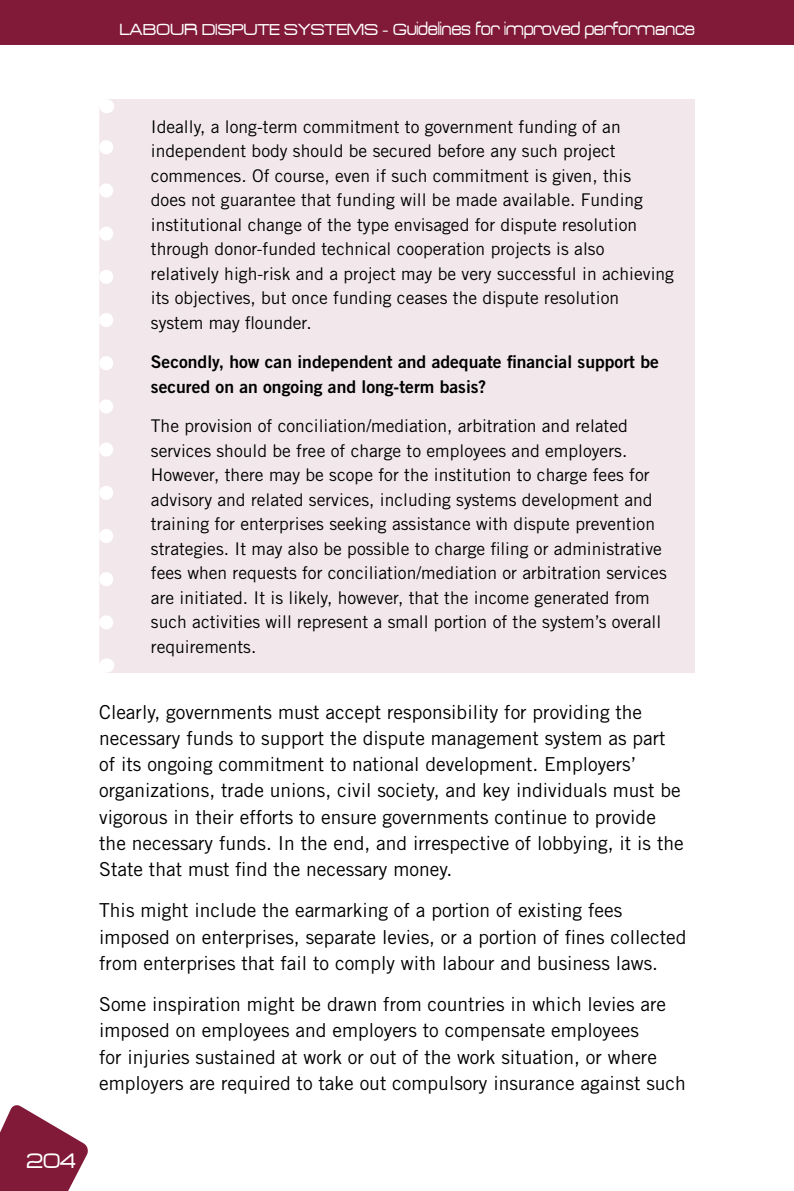
<style>
.page{position:relative;width:794px;height:1191px;background:#fff}
.page>*{position:absolute;margin:0;border:0;box-sizing:border-box;transform-origin:0 0}
.t1{font:22.75px "Acens";color:#fff}
.t2{font:19.25px/26.2px "Trade Gothic";color:#000}
.t3{font:17.5px/24.5px "Trade Gothic";color:#000}
.t4{font:17.5px/24.5px "Trade Gothic Bold Two";color:#000}
.t5{font:17.5px "Acens";color:#fff}
</style>
<div class="page">
<svg style="left:0;top:1105px;width:88px;height:86px"></svg>
<div style="left:0;top:0;width:794px;height:45px;background:#811939"></div>
<div style="left:106px;top:99px;width:588px;height:573px;background:#f2e8eb"></div>
<svg style="left:99px;top:106px;width:14px;height:559px"></svg>
<svg style="left:99px;top:128px;width:14px;height:494px"></svg>
<svg style="left:106px;top:658px;width:1px;height:14px"></svg>
<svg style="left:106px;top:99px;width:1px;height:14px"></svg>
<p class="t5" style="left:119px;top:20px;width:577px">LABOUR DISPUTE SYSTEMS - Guidelines for improved performance</p>
<h1 class="t1" style="left:26px;top:1149px;width:51px">204</h1>
<p class="t3" style="left:151px;top:114px;width:524px">Ideally, a long-term commitment to government funding of an independent body should be secured before any such project commences. Of course, even if such commitment is given, this<br>does not guarantee that funding will be made available. Funding institutional change of the type envisaged for dispute resolution through donor-funded technical cooperation projects is also relatively high-risk and a project may be very successful in achieving its objectives, but once funding ceases the dispute resolution system may flounder.</p>
<p class="t4" style="left:151px;top:349px;width:509px">Secondly, how can independent and adequate financial support be secured on an ongoing and long-term basis?</p>
<p class="t3" style="left:151px;top:413px;width:517px">The provision of conciliation/mediation, arbitration and related services should be free of charge to employees and employers.<br>However, there may be scope for the institution to charge fees for advisory and related services, including systems development and training for enterprises seeking assistance with dispute prevention strategies. It may also be possible to charge filing or administrative fees when requests for conciliation/mediation or arbitration services are initiated. It is likely, however, that the income generated from such activities will represent a small portion of the system’s overall requirements.</p>
<p class="t2" style="left:99px;top:698px;width:586px">Clearly, governments must accept responsibility for providing the necessary funds to support the dispute management system as part of its ongoing commitment to national development. Employers’ organizations, trade unions, civil society, and key individuals must be vigorous in their efforts to ensure governments continue to provide the necessary funds. In the end, and irrespective of lobbying, it is the State that must find the necessary money.</p>
<p class="t2" style="left:99px;top:897px;width:588px">This might include the earmarking of a portion of existing fees imposed on enterprises, separate levies, or a portion of fines collected from enterprises that fail to comply with labour and business laws.</p>
<p class="t2" style="left:99px;top:990px;width:588px">Some inspiration might be drawn from countries in which levies are imposed on employees and employers to compensate employees<br>for injuries sustained at work or out of the work situation, or where employers are required to take out compulsory insurance against such</p>
</div>
